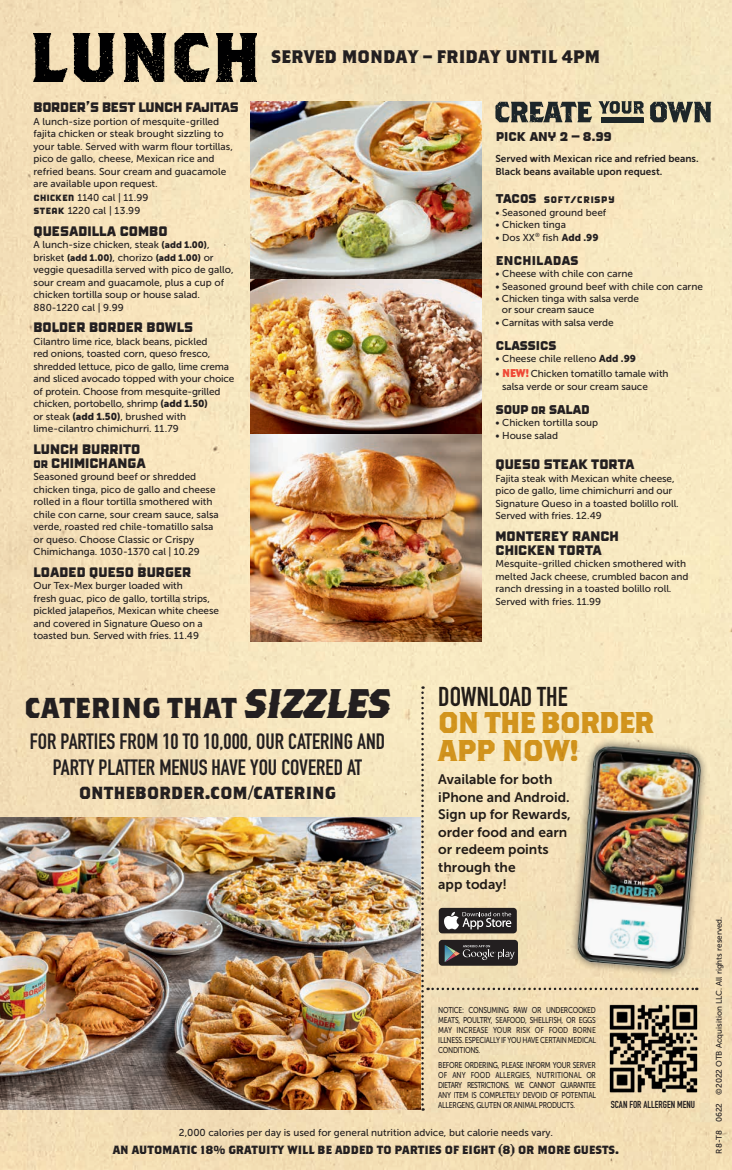
<style>
.page{position:relative;width:732px;height:1170px;background:#fff}
.page>*{position:absolute;margin:0;border:0;box-sizing:border-box;transform-origin:0 0}
.t1{font:30px/27.5px "Border Bold er";letter-spacing:-.04em;color:#d8a227}
.t2{font:28.75px "Border Bold er";color:#231f20}
.t3{font:700 26.88px "DIN Condensed";color:#231f20}
.t4{font:700 21.88px/25.5px "DIN Condensed";color:#231f20;text-align:center}
.t5{font:18.12px "Border Bold er";color:#231f20}
.t6{font:17.5px "Border Bold er";color:#231f20}
.t7{font:15px "Borgstrand Pro";letter-spacing:-.05em;color:#231f20}
.t8{font:15px "Borgstrand Pro";letter-spacing:-.03em;color:#231f20}
.t9{font:13.75px/13.8px "Border Sansgria";color:#231f20}
.t10{font:13.75px/17.5px "Museo Sans 700";color:#231f20}
.t11{font:13.75px "Border Sansgria";letter-spacing:-.02em;color:#231f20}
.t12{font:11.88px "Border Bold er";color:#231f20}
.t13{font:11.25px "Borgstrand Pro";letter-spacing:.015em;color:#231f20}
.t14{font:10px/12.5px "Museo Sans 500";color:#231f20}
.t15{font:10px/12.5px "Museo Sans 700";color:#231f20}
.t16{font:700 10px "DIN Condensed";color:#231f20}
.t17{font:9.38px "Museo Sans 900";color:#231f20}
.t18{font:8.5px/10px "Museo Sans 500";letter-spacing:-.04em;color:#231f20;text-align:justify;scale:.8 1}
.t19{font:8.12px "Museo Sans 500";color:#231f20}
.s1{font-family:"Borgstrand Pro";font-size:10.62px}
.s2{font-family:"Museo Sans 900";font-size:9.38px}
.s3{font-family:"Museo Sans 500";font-size:10px}
.s4{font-family:"Museo Sans 900"}
.s5{font-size:11px}
.s6{font-size:15px}
.s7{font-family:"Border Crunchy";font-size:11.25px;color:#ef4835}
.s8{font-family:"Border Sansgria";font-size:11px}
.s9{font-family:"Border Crunchy";font-size:41.25px}
</style>
<div class="page">
<img style="left:0;top:0;width:731px;height:1170px">
<img style="left:250px;top:278px;width:231px;height:363px">
<img style="left:250px;top:101px;width:231px;height:177px">
<img style="left:0;top:817px;width:420px;height:293px">
<img style="left:33px;top:34px;width:223px;height:48px">
<img style="left:495px;top:101px;width:216px;height:21px">
<img style="left:601px;top:118px;width:42px;height:4px">
<img style="left:697px;top:995px;width:10px;height:107px">
<img style="left:697px;top:721px;width:34px;height:274px">
<img style="left:421px;top:686px;width:276px;height:425px">
<h3 class="t11" style="left:33px;top:98px;width:207px">BORDER’S BEST LUNCH FAJITAS</h3>
<p class="t14" style="left:33px;top:115px;width:201px">A lunch-size portion of mesquite-grilled fajita chicken or steak brought sizzling to your table. Served with warm flour tortillas, pico de gallo, cheese, Mexican rice and refried beans. Sour cream and guacamole are available upon request.</p>
<p class="t14" style="left:33px;top:192px;width:116px"><span class="s1">CHICKEN</span> 1140 cal | 11.99<br><span class="s1">STEAK</span> 1220 cal | 13.99</p>
<h3 class="t9" style="left:33px;top:223px;width:136px">QUESADILLA COMBO</h3>
<p class="t14" style="left:33px;top:238px;width:177px">A lunch-size chicken, steak <span class="s2">(add 1.00)</span>,</p>
<p class="t17" style="left:33px;top:252px;width:182px"><span class="s3">brisket</span> (add 1.00)<span class="s3">, chorizo</span> (add 1.00) <span class="s3">or</span></p>
<p class="t14" style="left:33px;top:263px;width:201px">veggie quesadilla served with pico de gallo, sour cream and guacamole, plus a cup of chicken tortilla soup or house salad.<br>880-1220 cal | 9.99</p>
<h3 class="t9" style="left:33px;top:320px;width:161px">BOLDER BORDER BOWLS</h3>
<p class="t14" style="left:33px;top:335px;width:202px">Cilantro lime rice, black beans, pickled<br>red onions, toasted corn, queso fresco, shredded lettuce, pico de gallo, lime crema and sliced avocado topped with your choice of protein. Choose from mesquite-grilled chicken, portobello, shrimp <span class="s4">(add 1.50)<br></span>or steak <span class="s4">(add 1.50)</span>, brushed with lime-cilantro chimichurri. 11.79</p>
<h3 class="t9" style="left:33px;top:441px;width:114px">LUNCH BURRITO<br><span class="s5">OR</span> CHIMICHANGA</h3>
<p class="t14" style="left:33px;top:470px;width:187px">Seasoned ground beef or shredded chicken tinga, pico de gallo and cheese rolled in a flour tortilla smothered with chile con carne, sour cream sauce, salsa verde, roasted red chile-tomatillo salsa or queso. Choose Classic or Crispy Chimichanga. 1030-1370 cal | 10.29</p>
<h3 class="t9" style="left:33px;top:564px;width:159px">LOADED QUESO BURGER</h3>
<p class="t14" style="left:33px;top:580px;width:187px">Our Tex-Mex burger loaded with<br>fresh guac, pico de gallo, tortilla strips, pickled jalapeños, Mexican white cheese and covered in Signature Queso on a toasted bun. Served with fries. 11.49</p>
<h3 class="t5" style="left:271px;top:45px;width:330px">SERVED MONDAY – FRIDAY UNTIL 4PM</h3>
<h3 class="t7" style="left:495px;top:125px;width:118px">PICK ANY 2 – 8.99</h3>
<p class="t15" style="left:495px;top:153px;width:205px">Served with Mexican rice and refried beans.<br>Black beans available upon request.</p>
<p class="t13" style="left:495px;top:192px;width:121px"><span class="s6">TACOS</span> SOFT/CRISPY</p>
<p class="t14" style="left:495px;top:206px;width:112px">• Seasoned ground beef</p>
<p class="t14" style="left:495px;top:218px;width:72px">• Chicken tinga</p>
<p class="t14" style="left:495px;top:231px;width:105px">• Dos XX<sup>®</sup> fish <span class="s4">Add .99</span></p>
<h3 class="t8" style="left:495px;top:249px;width:85px">ENCHILADAS</h3>
<p class="t14" style="left:495px;top:267px;width:139px">• Cheese with chile con carne</p>
<p class="t14" style="left:495px;top:280px;width:209px">• Seasoned ground beef with chile con carne</p>
<p class="t14" style="left:501px;top:293px;width:138px;line-height:11.2px;text-indent:-6px">• Chicken tinga with salsa verde or sour cream sauce</p>
<p class="t14" style="left:495px;top:316px;width:120px">• Carnitas with salsa verde</p>
<h3 class="t7" style="left:495px;top:334px;width:63px">CLASSICS</h3>
<p class="t14" style="left:495px;top:353px;width:142px">• Cheese chile relleno <span class="s4">Add .99</span></p>
<p class="t14" style="left:502px;top:368px;width:168px;text-indent:-7px">• <span class="s7">NEW!</span>Chicken tomatillo tamale with salsa verde or sour cream sauce</p>
<h3 class="t7" style="left:495px;top:398px;width:96px">SOUP <span class="s8">OR</span> SALAD</h3>
<p class="t14" style="left:495px;top:417px;width:104px">• Chicken tortilla soup</p>
<p class="t14" style="left:495px;top:429px;width:64px">• House salad</p>
<h3 class="t9" style="left:495px;top:457px;width:140px">QUESO STEAK TORTA</h3>
<p class="t14" style="left:495px;top:472px;width:185px">Fajita steak with Mexican white cheese, pico de gallo, lime chimichurri and our Signature Queso in a toasted bolillo roll.<br>Served with fries. 12.49</p>
<h3 class="t9" style="left:495px;top:529px;width:125px">MONTEREY RANCH<br>CHICKEN TORTA</h3>
<p class="t14" style="left:495px;top:558px;width:194px">Mesquite-grilled chicken smothered with melted Jack cheese, crumbled bacon and ranch dressing in a toasted bolillo roll.<br>Served with fries. 11.99</p>
<h2 class="t2" style="left:26px;top:688px;width:372px">CATERING THAT <span class="s9">SIZZLES</span></h2>
<h3 class="t4" style="left:30px;top:729px;width:356px">FOR PARTIES FROM 10 TO 10,000, OUR CATERING AND<br>PARTY PLATTER MENUS HAVE YOU COVERED AT</h3>
<h3 class="t6" style="left:79px;top:781px;width:258px">ONTHEBORDER.COM/CATERING</h3>
<h3 class="t3" style="left:438px;top:678px;width:131px">DOWNLOAD THE</h3>
<h1 class="t1" style="left:438px;top:707px;width:218px">ON THE BORDER<br>APP NOW!</h1>
<h3 class="t10" style="left:438px;top:771px;width:134px">Available for both iPhone and Android.<br>Sign up for Rewards, order food and earn or redeem points through the<br>app today!</h3>
<p class="t18" style="left:438px;top:1005px;width:198px">NOTICE: CONSUMING RAW OR UNDERCOOKED MEATS, POULTRY, SEAFOOD, SHELLFISH, OR EGGS MAY INCREASE YOUR RISK OF FOOD BORNE ILLNESS. ESPECIALLY IF YOU HAVE CERTAIN MEDICAL CONDITIONS.</p>
<p class="t18" style="left:438px;top:1061px;width:198px">BEFORE ORDERING, PLEASE INFORM YOUR SERVER OF ANY FOOD ALLERGIES, NUTRITIONAL OR DIETARY RESTRICTIONS. WE CANNOT GUARANTEE ANY ITEM IS COMPLETELY DEVOID OF POTENTIAL ALLERGENS, GLUTEN OR ANIMAL PRODUCTS.</p>
<p class="t16" style="left:610px;top:1098px;width:86px">SCAN FOR ALLERGEN MENU</p>
<p class="t14" style="left:179px;top:1126px;width:375px">2,000 calories per day is used for general nutrition advice, but calorie needs vary.</p>
<p class="t12" style="left:113px;top:1142px;width:507px">AN AUTOMATIC 18% GRATUITY WILL BE ADDED TO PARTIES OF EIGHT (8) OR MORE GUESTS.</p>
<p class="t19" style="left:714px;top:1154px;width:238px;rotate:-90deg">R8-T8 0622 ©2022 OTB Acquisition LLC. All rights reserved.</p>
</div>
